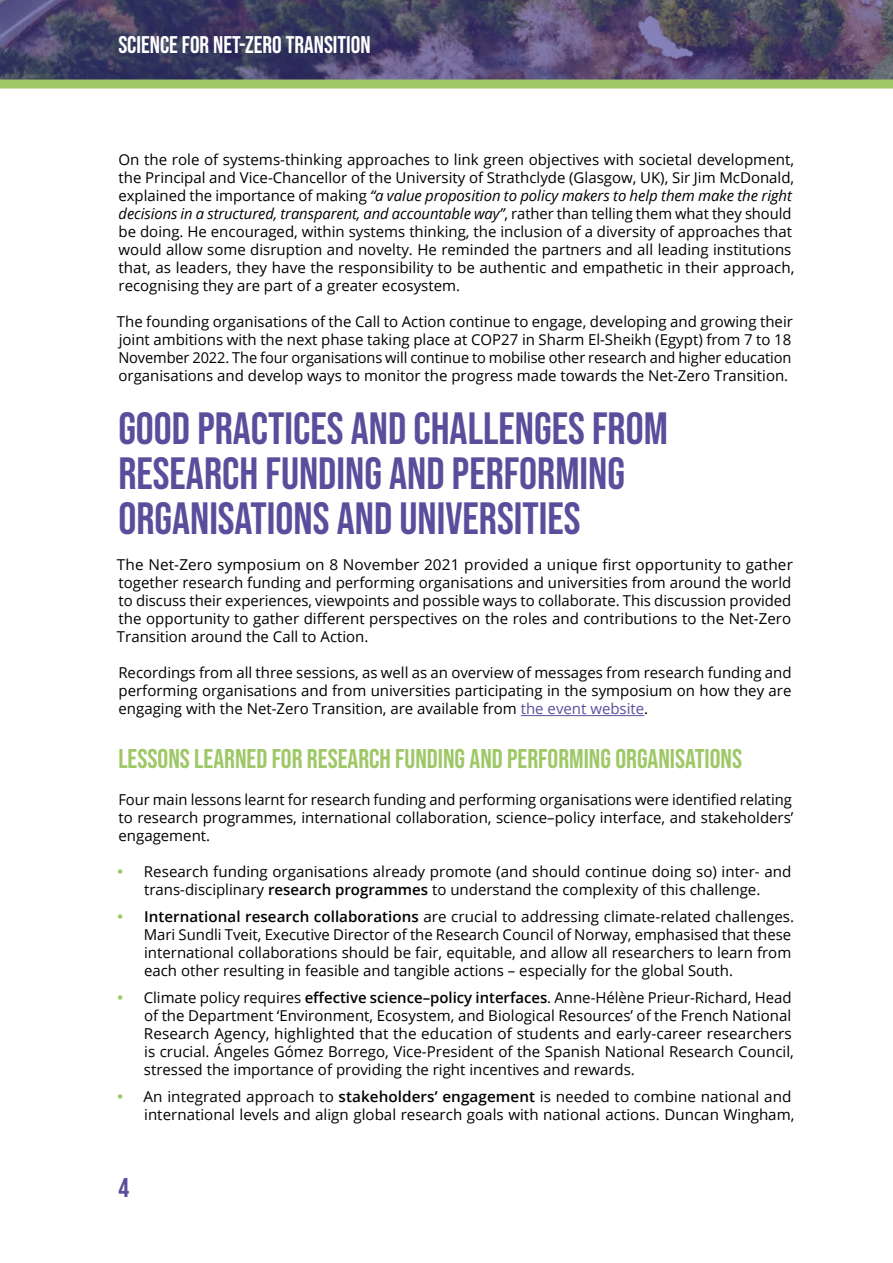
<style>
.page{position:relative;width:893px;height:1263px;background:#fff}
.page>*{position:absolute;margin:0;border:0;box-sizing:border-box;transform-origin:0 0}
.Heading_1{font:45px/45px "Bebas Neue";color:#594e9c}
.Heading_2{font:27px "Bebas Neue";color:#9ec866}
.t1{font:27px "Bebas Neue";color:#594e9c}
.t2{font:24px "Bebas Neue";color:#fff}
.Body{font:15px/18px "Open Sans";color:#000}
.s1{font-style:italic}
.s2{color:#594e9c}
.s3{font-weight:600}
</style>
<div class="page">
<img style="left:0;top:0;width:893px;height:80px">
<div style="left:0;top:80px;width:893px;height:9px;background:#9ec866"></div>
<hr style="left:521px;top:715px;width:123px;height:1px;background:#594e9c">
<h3 class="t2" style="left:118px;top:31px;width:254px">SCIENCE FOR NET-ZERO TRANSITION</h3>
<p class="Body" style="left:118px;top:151px;width:678px">On the role of systems-thinking approaches to link green objectives with societal development, the Principal and Vice-Chancellor of the University of Strathclyde (Glasgow, UK), Sir Jim McDonald, explained the importance of making <span class="s1">“a value proposition to policy makers to help them make the right decisions in a structured, transparent, and accountable way”</span>, rather than telling them what they should be doing. He encouraged, within systems thinking, the inclusion of a diversity of approaches that would allow some disruption and novelty. He reminded the partners and all leading institutions that, as leaders, they have the responsibility to be authentic and empathetic in their approach, recognising they are part of a greater ecosystem.</p>
<p class="Body" style="left:117px;top:313px;width:677px;text-align:justify">The founding organisations of the Call to Action continue to engage, developing and growing their joint ambitions with the next phase taking place at COP27 in Sharm El-Sheikh (Egypt) from 7 to 18<br>November 2022. The four organisations will continue to mobilise other research and higher education organisations and develop ways to monitor the progress made towards the Net-Zero Transition.</p>
<p class="Heading_1" style="left:118px;top:406px;width:551px">GOOD PRACTICES AND CHALLENGES FROM<br>RESEARCH FUNDING AND PERFORMING<br>ORGANISATIONS AND UNIVERSITIES</p>
<p class="Body" style="left:117px;top:556px;width:677px;text-align:justify">The Net-Zero symposium on 8 November 2021 provided a unique first opportunity to gather together research funding and performing organisations and universities from around the world to discuss their experiences, viewpoints and possible ways to collaborate. This discussion provided the opportunity to gather different perspectives on the roles and contributions to the Net-Zero Transition around the Call to Action.</p>
<p class="Body" style="left:118px;top:664px;width:675px;text-align:justify">Recordings from all three sessions, as well as an overview of messages from research funding and performing organisations and from universities participating in the symposium on how they are engaging with the Net-Zero Transition, are available from <span class="s2">the event website</span>.</p>
<p class="Heading_2" style="left:118px;top:744px;width:625px">LESSONS LEARNED FOR RESEARCH FUNDING AND PERFORMING ORGANISATIONS</p>
<p class="Body" style="left:118px;top:790px;width:677px;text-align:justify">Four main lessons learnt for research funding and performing organisations were identified relating to research programmes, international collaboration, science–policy interface, and stakeholders’ engagement.</p>
<p class="Body" style="left:144px;top:862px;width:649px">Research funding organisations already promote (and should continue doing so) inter- and trans-disciplinary <span class="s3">research programmes</span> to understand the complexity of this challenge.</p>
<p class="Body" style="left:144px;top:907px;width:652px"><span class="s3">International research collaborations</span> are crucial to addressing climate-related challenges.<br>Mari Sundli Tveit, Executive Director of the Research Council of Norway, emphasised that these international collaborations should be fair, equitable, and allow all researchers to learn from each other resulting in feasible and tangible actions – especially for the global South.</p>
<p class="Body" style="left:144px;top:988px;width:652px">Climate policy requires <span class="s3">effective science–policy interfaces</span>. Anne-Hélène Prieur-Richard, Head of the Department ‘Environment, Ecosystem, and Biological Resources’ of the French National Research Agency, highlighted that the education of students and early-career researchers is crucial. Ángeles Gómez Borrego, Vice-President of the Spanish National Research Council, stressed the importance of providing the right incentives and rewards.</p>
<p class="Body" style="left:144px;top:1087px;width:652px">An integrated approach to <span class="s3">stakeholders’ engagement</span> is needed to combine national and international levels and align global research goals with national actions. Duncan Wingham,</p>
<h2 class="t1" style="left:118px;top:1173px;width:12px">4</h2>
</div>
